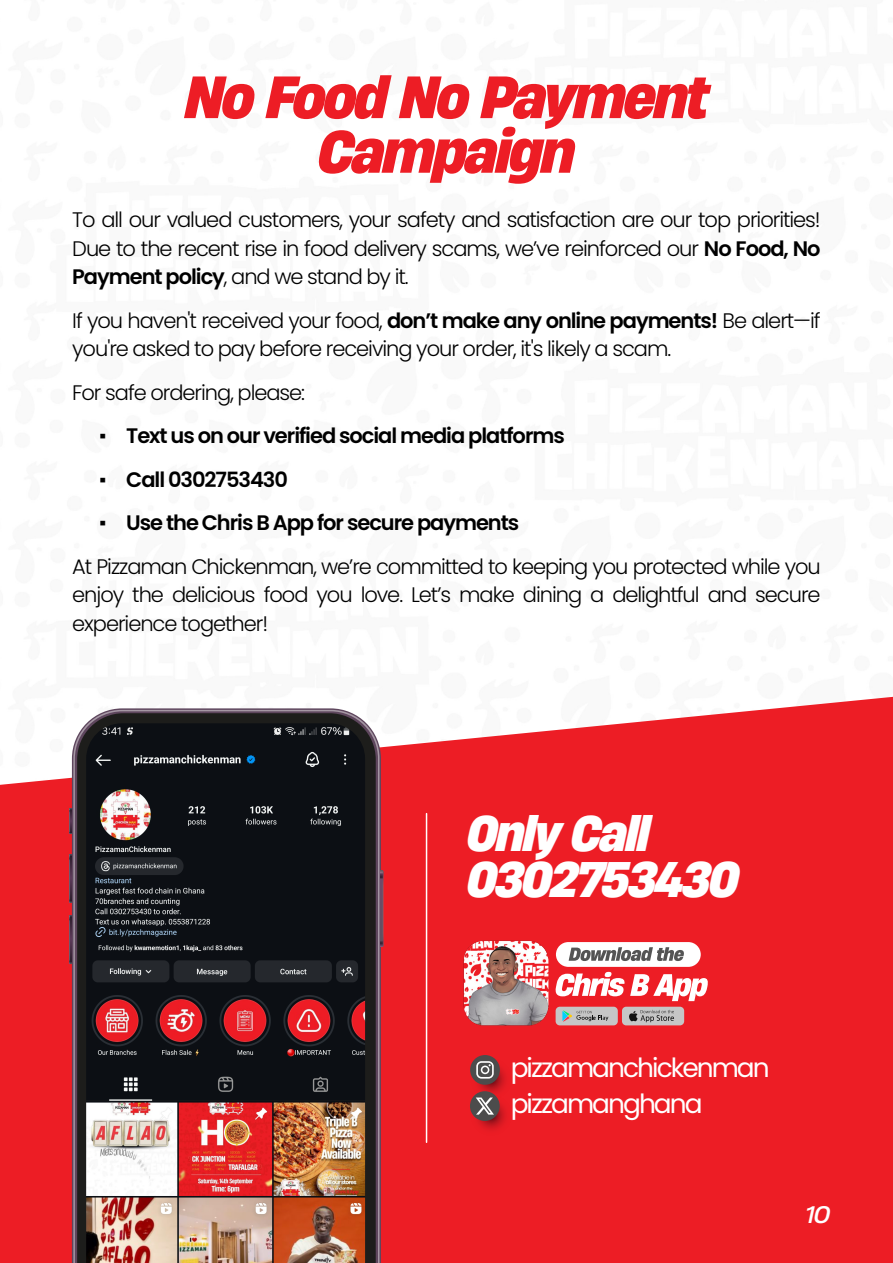
<style>
.page{position:relative;width:893px;height:1263px;background:#fff}
.page>*{position:absolute;margin:0;border:0;box-sizing:border-box;transform-origin:0 0}
.t1{font:italic 700 55.95px/54.6px "Heading Now 66";letter-spacing:-.05em;color:#ed1d25;text-align:center}
.t2{font:italic 700 46.95px/45.9px "Heading Now 66";letter-spacing:-.05em;color:#fff}
.t3{font:26.4px/35.8px "Poppins";letter-spacing:-.075em;color:#fff}
.t4{font:italic 22.5px "Heading Now 74";color:#fff}
.t5{font:300 21px/28.5px "Poppins";letter-spacing:-.05em;color:#000}
.t6{font:600 21px "Poppins";letter-spacing:-.05em;color:#000}
.s1{font-weight:600}
.s2{font-family:"Times New Roman";font-weight:400}
</style>
<div class="page">
<svg style="left:0;top:697px;width:893px;height:566px;background:#ed2d35"></svg>
<svg style="left:73px;top:710px;width:306px;height:553px;background:#827082"></svg>
<svg style="left:77px;top:713px;width:299px;height:550px;background:#282726"></svg>
<svg style="left:381px;top:870px;width:2px;height:77px"></svg>
<svg style="left:383px;top:870px;width:1px;height:77px"></svg>
<svg style="left:70px;top:854px;width:1px;height:49px"></svg>
<svg style="left:69px;top:854px;width:1px;height:49px"></svg>
<svg style="left:71px;top:854px;width:1px;height:49px"></svg>
<svg style="left:70px;top:915px;width:1px;height:48px"></svg>
<svg style="left:69px;top:915px;width:1px;height:48px"></svg>
<svg style="left:71px;top:915px;width:1px;height:49px"></svg>
<svg style="left:69px;top:808px;width:3px;height:25px"></svg>
<img style="left:86px;top:723px;width:279px;height:540px">
<svg style="left:469px;top:1057px;width:43px;height:43px"></svg>
<div style="left:470px;top:1055px;width:30px;height:30px;background:#4c4c4c;border-radius:50%"></div>
<svg style="left:476px;top:1061px;width:18px;height:17px"></svg>
<svg style="left:469px;top:1093px;width:43px;height:43px"></svg>
<div style="left:470px;top:1091px;width:30px;height:30px;background:#4c4c4c;border-radius:50%"></div>
<svg style="left:476px;top:1097px;width:18px;height:17px"></svg>
<svg style="left:555px;top:972px;width:153px;height:29px"></svg>
<div style="left:556px;top:942px;width:145px;height:25px;background:#fff;border-radius:12px"></div>
<svg style="left:569px;top:947px;width:115px;height:14px"></svg>
<img style="left:463px;top:940px;width:85px;height:85px">
<div style="left:556px;top:1007px;width:62px;height:18px;background:#c6c6c6;border-radius:4px"></div>
<svg style="left:562px;top:1010px;width:46px;height:11px"></svg>
<div style="left:622px;top:1007px;width:62px;height:18px;background:#c6c6c6;border-radius:4px"></div>
<svg style="left:629px;top:1010px;width:45px;height:12px"></svg>
<hr style="left:426px;top:814px;width:1px;height:328px;background:#fff">
<h1 class="t1" style="left:185px;top:68px;width:526px">No Food No Payment<br>Campaign</h1>
<p class="t5" style="left:72px;top:206px;width:750px;text-align:justify">To all our valued customers, your safety and satisfaction are our top priorities!<br>Due to the recent rise in food delivery scams, we’ve reinforced our <span class="s1">No Food, No Payment policy</span>, and we stand by it.</p>
<p class="t5" style="left:72px;top:306px;width:750px">If you haven't received your food, <span class="s1">don’t make any online payments!</span> Be alert—if you're asked to pay before receiving your order, it's likely a scam.</p>
<p class="t5" style="left:72px;top:378px;width:234px">For safe ordering, please:</p>
<p class="t6" style="left:99px;top:424px;width:467px"><span class="s2">▪</span> Text us on our verified social media platforms</p>
<p class="t6" style="left:99px;top:467px;width:190px"><span class="s2">▪</span> Call 0302753430</p>
<p class="t5" style="left:72px;top:501px;width:750px;line-height:43.5px;text-indent:27px"><span class="s2">▪</span> <span class="s1">Use the Chris B App for secure payments<br></span>At Pizzaman Chickenman, we’re committed to keeping you protected while you</p>
<p class="t5" style="left:72px;top:581px;width:750px">enjoy the delicious food you love. Let’s make dining a delightful and secure experience together!</p>
<h2 class="t2" style="left:467px;top:809px;width:274px">Only Call<br>0302753430</h2>
<p class="t3" style="left:511px;top:1050px;width:261px">pizzamanchickenman pizzamanghana</p>
<p class="t4" style="left:805px;top:1198px;width:26px">10</p>
</div>
